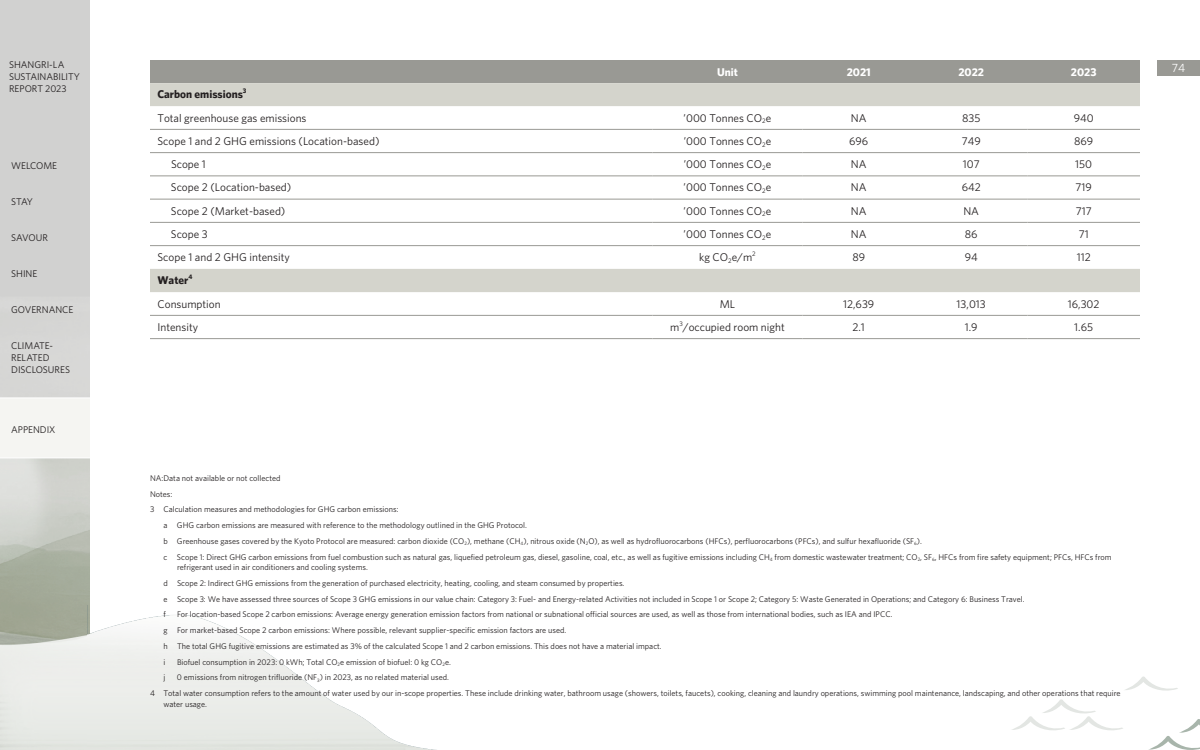
<style>
.page{position:relative;width:1200px;height:750px;background:#fff}
.page>*{position:absolute;margin:0;border:0;box-sizing:border-box;transform-origin:0 0}
.t1{font:12px "Whitney";color:#fff}
.t2{font:11.25px/23.2px "Whitney";color:#231f20}
.t3{font:700 11.25px "Whitney";color:#fff}
.t4{font:700 11.25px "Whitney";color:#231f20}
.t5{font:9.75px/12px "Whitney";letter-spacing:-.005em;color:#231f20}
.t6{font:8.25px/15.8px "Whitney";color:#231f20}
.t7{font:6.52px "Whitney";color:#231f20}
.t8{font:700 6.52px "Whitney";color:#231f20}
.s1{font-weight:700}
</style>
<div class="page">
<div style="left:0;top:398px;width:90px;height:60px;background:#f5f5f2"></div>
<hr style="left:0;top:398px;width:90px;height:1px;background:#fff">
<svg style="left:1012px;top:676px;width:188px;height:74px"></svg>
<img style="left:88px;top:605px;width:349px;height:145px">
<div style="left:150px;top:60px;width:990px;height:23px;background:#999994"></div>
<svg style="left:150px;top:83px;width:990px;height:209px"></svg>
<hr style="left:150px;top:129px;width:502px;height:1px;background:#999994">
<hr style="left:652px;top:129px;width:150px;height:1px;background:#999994">
<hr style="left:802px;top:129px;width:113px;height:1px;background:#999994">
<hr style="left:915px;top:129px;width:113px;height:1px;background:#999994">
<hr style="left:1028px;top:129px;width:112px;height:1px;background:#999994">
<hr style="left:150px;top:152px;width:502px;height:1px;background:#999994">
<hr style="left:652px;top:152px;width:150px;height:1px;background:#999994">
<hr style="left:802px;top:152px;width:113px;height:1px;background:#999994">
<hr style="left:915px;top:152px;width:113px;height:1px;background:#999994">
<hr style="left:1028px;top:152px;width:112px;height:1px;background:#999994">
<hr style="left:150px;top:176px;width:502px;height:1px;background:#999994">
<hr style="left:652px;top:176px;width:150px;height:1px;background:#999994">
<hr style="left:802px;top:176px;width:113px;height:1px;background:#999994">
<hr style="left:915px;top:176px;width:113px;height:1px;background:#999994">
<hr style="left:1028px;top:176px;width:112px;height:1px;background:#999994">
<hr style="left:150px;top:199px;width:502px;height:1px;background:#999994">
<hr style="left:652px;top:199px;width:150px;height:1px;background:#999994">
<hr style="left:802px;top:199px;width:113px;height:1px;background:#999994">
<hr style="left:915px;top:199px;width:113px;height:1px;background:#999994">
<hr style="left:1028px;top:199px;width:112px;height:1px;background:#999994">
<hr style="left:150px;top:222px;width:502px;height:1px;background:#999994">
<hr style="left:652px;top:222px;width:150px;height:1px;background:#999994">
<hr style="left:802px;top:222px;width:113px;height:1px;background:#999994">
<hr style="left:915px;top:222px;width:113px;height:1px;background:#999994">
<hr style="left:1028px;top:222px;width:112px;height:1px;background:#999994">
<hr style="left:150px;top:315px;width:502px;height:1px;background:#999994">
<hr style="left:652px;top:315px;width:150px;height:1px;background:#999994">
<hr style="left:802px;top:315px;width:113px;height:1px;background:#999994">
<hr style="left:915px;top:315px;width:113px;height:1px;background:#999994">
<hr style="left:1028px;top:315px;width:112px;height:1px;background:#999994">
<hr style="left:150px;top:338px;width:502px;height:1px;background:#999994">
<hr style="left:652px;top:338px;width:150px;height:1px;background:#999994">
<hr style="left:802px;top:338px;width:113px;height:1px;background:#999994">
<hr style="left:915px;top:338px;width:113px;height:1px;background:#999994">
<hr style="left:1028px;top:338px;width:112px;height:1px;background:#999994">
<hr style="left:150px;top:245px;width:502px;height:1px;background:#999994">
<hr style="left:652px;top:245px;width:150px;height:1px;background:#999994">
<hr style="left:802px;top:245px;width:113px;height:1px;background:#999994">
<hr style="left:915px;top:245px;width:113px;height:1px;background:#999994">
<hr style="left:1028px;top:245px;width:112px;height:1px;background:#999994">
<div style="left:1157px;top:60px;width:43px;height:16px;background:#999994"></div>
<p class="t5" style="left:9px;top:59px;width:73px">SHANGRI-LA<br>SUSTAINABILITY<br>REPORT 2023</p>
<p class="t5" style="left:11px;top:159px;width:47px">WELCOME</p>
<p class="t5" style="left:11px;top:195px;width:23px">STAY</p>
<p class="t5" style="left:11px;top:231px;width:38px">SAVOUR</p>
<p class="t5" style="left:11px;top:267px;width:28px">SHINE</p>
<p class="t5" style="left:11px;top:303px;width:64px">GOVERNANCE</p>
<p class="t5" style="left:11px;top:339px;width:60px">CLIMATE-<br>RELATED<br>DISCLOSURES</p>
<p class="t5" style="left:11px;top:423px;width:46px">APPENDIX</p>
<p class="t2" style="left:157px;top:83px;width:151px"><span class="s1">Carbon emissions</span><sup>3<br></sup>Total greenhouse gas emissions</p>
<p class="t3" style="left:717px;top:65px;width:22px">Unit</p>
<p class="t3" style="left:847px;top:65px;width:26px">2021</p>
<p class="t3" style="left:958px;top:65px;width:27px">2022</p>
<p class="t3" style="left:1071px;top:65px;width:27px">2023</p>
<p class="t2" style="left:684px;top:106px;width:89px">’000 Tonnes CO<sub>2</sub>e</p>
<p class="t2" style="left:851px;top:106px;width:17px">NA</p>
<p class="t2" style="left:962px;top:106px;width:20px">835</p>
<p class="t2" style="left:1074px;top:106px;width:21px">940</p>
<p class="t2" style="left:158px;top:129px;width:223px">Scope 1 and 2 GHG emissions (Location-based)</p>
<p class="t2" style="left:684px;top:129px;width:89px">’000 Tonnes CO<sub>2</sub>e</p>
<p class="t2" style="left:849px;top:129px;width:21px">696</p>
<p class="t2" style="left:962px;top:129px;width:21px">749</p>
<p class="t2" style="left:1074px;top:129px;width:21px">869</p>
<p class="t2" style="left:171px;top:152px;width:36px">Scope 1</p>
<p class="t2" style="left:684px;top:152px;width:89px">’000 Tonnes CO<sub>2</sub>e</p>
<p class="t2" style="left:851px;top:152px;width:17px">NA</p>
<p class="t2" style="left:963px;top:152px;width:18px">107</p>
<p class="t2" style="left:1075px;top:152px;width:18px">150</p>
<p class="t2" style="left:171px;top:176px;width:122px">Scope 2 (Location-based)</p>
<p class="t2" style="left:684px;top:176px;width:89px">’000 Tonnes CO<sub>2</sub>e</p>
<p class="t2" style="left:851px;top:176px;width:17px">NA</p>
<p class="t2" style="left:962px;top:176px;width:21px">642</p>
<p class="t2" style="left:1076px;top:176px;width:18px">719</p>
<p class="t2" style="left:171px;top:199px;width:116px">Scope 2 (Market-based)</p>
<p class="t2" style="left:684px;top:199px;width:89px">’000 Tonnes CO<sub>2</sub>e</p>
<p class="t2" style="left:851px;top:199px;width:17px">NA</p>
<p class="t2" style="left:963px;top:199px;width:17px">NA</p>
<p class="t2" style="left:1076px;top:199px;width:17px">717</p>
<p class="t2" style="left:171px;top:222px;width:38px">Scope 3</p>
<p class="t2" style="left:684px;top:222px;width:89px">’000 Tonnes CO<sub>2</sub>e</p>
<p class="t2" style="left:851px;top:222px;width:17px">NA</p>
<p class="t2" style="left:965px;top:222px;width:14px">86</p>
<p class="t2" style="left:1079px;top:222px;width:11px">71</p>
<p class="t2" style="left:157px;top:245px;width:134px">Scope 1 and 2 GHG intensity</p>
<p class="t2" style="left:699px;top:245px;width:55px">kg CO<sub>2</sub>e/m</p>
<p class="t7" style="left:752px;top:250px;width:5px">2</p>
<p class="t2" style="left:852px;top:245px;width:14px">89</p>
<p class="t2" style="left:965px;top:245px;width:15px">94</p>
<p class="t2" style="left:1077px;top:245px;width:16px">112</p>
<p class="t4" style="left:157px;top:274px;width:32px">Water</p>
<p class="t8" style="left:188px;top:273px;width:6px">4</p>
<p class="t2" style="left:158px;top:292px;width:65px">Consumption</p>
<p class="t2" style="left:720px;top:292px;width:17px">ML</p>
<p class="t2" style="left:843px;top:292px;width:33px">12,639</p>
<p class="t2" style="left:957px;top:292px;width:31px">13,013</p>
<p class="t2" style="left:1068px;top:292px;width:33px">16,302</p>
<p class="t2" style="left:157px;top:315px;width:42px">Intensity</p>
<p class="t2" style="left:670px;top:315px;width:116px">m /occupied room night</p>
<p class="t7" style="left:679px;top:320px;width:5px">3</p>
<p class="t2" style="left:853px;top:315px;width:14px">2.1</p>
<p class="t2" style="left:965px;top:315px;width:14px">1.9</p>
<p class="t2" style="left:1074px;top:315px;width:20px">1.65</p>
<p class="t1" style="left:1172px;top:61px;width:15px">74</p>
<p class="t6" style="left:150px;top:470px;width:132px">NA:Data not available or not collected</p>
<p class="t6" style="left:150px;top:486px;width:24px">Notes:</p>
<p class="t6" style="left:150px;top:502px;width:250px">3 Calculation measures and methodologies for GHG carbon emissions:</p>
<p class="t6" style="left:163px;top:517px;width:365px">a GHG carbon emissions are measured with reference to the methodology outlined in the GHG Protocol.</p>
<p class="t6" style="left:163px;top:533px;width:760px">b Greenhouse gases covered by the Kyoto Protocol are measured: carbon dioxide (CO<sub>2</sub>), methane (CH<sub>4</sub>), nitrous oxide (N<sub>2</sub>O), as well as hydrofluorocarbons (HFCs), perfluorocarbons (PFCs), and sulfur hexafluoride (SF<sub>6</sub>).</p>
<p class="t6" style="left:163px;top:549px;width:950px">c Scope 1: Direct GHG carbon emissions from fuel combustion such as natural gas, liquefied petroleum gas, diesel, gasoline, coal, etc., as well as fugitive emissions including CH<sub>4</sub> from domestic wastewater treatment; CO<sub>2</sub>, SF<sub>6</sub>, HFCs from fire safety equipment; PFCs, HFCs from</p>
<p class="t6" style="left:164px;top:559px;width:863px;text-indent:13px">refrigerant used in air conditioners and cooling systems.<br>d Scope 2: Indirect GHG emissions from the generation of purchased electricity, heating, cooling, and steam consumed by properties.<br>e Scope 3: We have assessed three sources of Scope 3 GHG emissions in our value chain: Category 3: Fuel- and Energy-related Activities not included in Scope 1 or Scope 2; Category 5: Waste Generated in Operations; and Category 6: Business Travel. f</p>
<p class="t6" style="left:164px;top:607px;width:731px;text-indent:13px">For location-based Scope 2 carbon emissions: Average energy generation emission factors from national or subnational official sources are used, as well as those from international bodies, such as IEA and IPCC. g For market-based Scope 2 carbon emissions: Where possible, relevant supplier-specific emission factors are used.<br>h The total GHG fugitive emissions are estimated as 3% of the calculated Scope 1 and 2 carbon emissions. This does not have a material impact.<br>i</p>
<p class="t6" style="left:177px;top:654px;width:275px">Biofuel consumption in 2023: 0 kWh; Total CO<sub>2</sub>e emission of biofuel: 0 kg CO<sub>2</sub>e.</p>
<p class="t6" style="left:150px;top:670px;width:972px;text-indent:27px">0 emissions from nitrogen trifluoride (NF<sub>3</sub>) in 2023, as no related material used.<br>4 Total water consumption refers to the amount of water used by our in-scope properties. These include drinking water, bathroom usage (showers, toilets, faucets), cooking, cleaning and laundry operations, swimming pool maintenance, landscaping, and other operations that require</p>
<p class="t6" style="left:163px;top:696px;width:45px">water usage.</p>
<p class="t6" style="left:163px;top:670px;width:3px">j</p>
</div>
